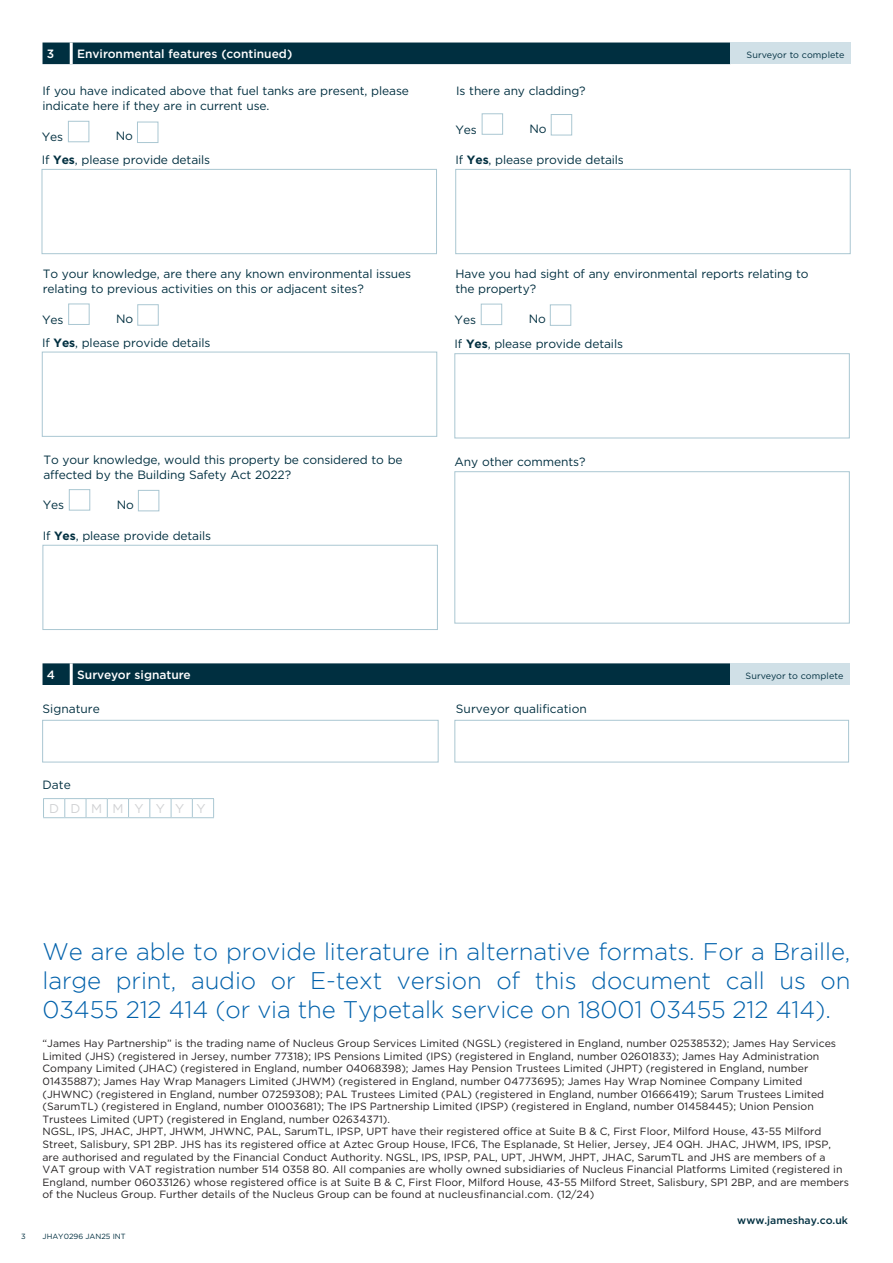
<style>
.page{position:relative;width:893px;height:1263px;background:#fff}
.page>*{position:absolute;margin:0;border:0;box-sizing:border-box;transform-origin:0 0}
.t1{font:300 24px/28.8px "Gotham";letter-spacing:-.005em;color:#0161ab;text-align:justify}
.t2{font:12.75px "Gotham";letter-spacing:.875em;color:#d1d2d4}
.t3{font:12px/15px "Gotham";letter-spacing:-.01em;color:#002f40}
.t4{font:500 12px "Gotham";color:#fff}
.t5{font:10.5px/12.6px "Gotham";color:#231f20}
.t6{font:500 10.5px "Gotham";color:#002f40}
.t7{font:9px "Gotham";letter-spacing:.01em;color:#002f40}
.t8{font:7.5px "Gotham";color:#002f40}
.s1{font-weight:700}
</style>
<div class="page">
<div style="left:42px;top:720px;width:397px;height:42px;background:#fff;border:1px solid #aac7d2"></div>
<div style="left:43px;top:663px;width:687px;height:22px;background:#002f40"></div>
<div style="left:730px;top:663px;width:119px;height:22px;background:#d0e0e7"></div>
<hr style="left:70px;top:663px;width:3px;height:22px;background:#fff">
<div style="left:43px;top:43px;width:687px;height:21px;background:#002f40"></div>
<div style="left:730px;top:43px;width:120px;height:21px;background:#d0e0e7"></div>
<hr style="left:70px;top:43px;width:3px;height:21px;background:#fff">
<div style="left:68px;top:121px;width:21px;height:21px;background:#fff;border:1px solid #aac7d2"></div>
<div style="left:137px;top:122px;width:21px;height:21px;background:#fff;border:1px solid #aac7d2"></div>
<div style="left:42px;top:169px;width:395px;height:85px;background:#fff;border:1px solid #aac7d2"></div>
<div style="left:481px;top:304px;width:21px;height:21px;background:#fff;border:1px solid #aac7d2"></div>
<div style="left:550px;top:304px;width:21px;height:22px;background:#fff;border:1px solid #aac7d2"></div>
<div style="left:454px;top:353px;width:396px;height:85px;background:#fff;border:1px solid #aac7d2"></div>
<div style="left:68px;top:304px;width:22px;height:21px;background:#fff;border:1px solid #aac7d2"></div>
<div style="left:137px;top:304px;width:22px;height:22px;background:#fff;border:1px solid #aac7d2"></div>
<div style="left:42px;top:352px;width:395px;height:85px;background:#fff;border:1px solid #aac7d2"></div>
<div style="left:454px;top:471px;width:396px;height:152px;background:#fff;border:1px solid #aac7d2"></div>
<div style="left:454px;top:720px;width:395px;height:42px;background:#fff;border:1px solid #aac7d2"></div>
<div style="left:69px;top:489px;width:21px;height:21px;background:#fff;border:1px solid #aac7d2"></div>
<div style="left:138px;top:490px;width:21px;height:21px;background:#fff;border:1px solid #aac7d2"></div>
<div style="left:43px;top:545px;width:395px;height:85px;background:#fff;border:1px solid #aac7d2"></div>
<div style="left:482px;top:113px;width:21px;height:22px;background:#fff;border:1px solid #aac7d2"></div>
<div style="left:551px;top:114px;width:21px;height:21px;background:#fff;border:1px solid #aac7d2"></div>
<div style="left:455px;top:169px;width:396px;height:85px;background:#fff;border:1px solid #aac7d2"></div>
<svg style="left:43px;top:798px;width:171px;height:20px"></svg>
<p class="t4" style="left:47px;top:46px;width:9px">3</p>
<p class="t4" style="left:77px;top:46px;width:217px">Environmental features (continued)</p>
<p class="t7" style="left:747px;top:49px;width:99px">Surveyor to complete</p>
<p class="t3" style="left:43px;top:83px;width:368px">If you have indicated above that fuel tanks are present, please indicate here if they are in current use.</p>
<p class="t3" style="left:42px;top:129px;width:23px">Yes</p>
<p class="t3" style="left:456px;top:83px;width:131px">Is there any cladding?</p>
<p class="t3" style="left:455px;top:122px;width:23px">Yes</p>
<p class="t3" style="left:530px;top:121px;width:19px">No</p>
<p class="t3" style="left:455px;top:152px;width:170px">If <span class="s1">Yes</span>, please provide details</p>
<p class="t3" style="left:42px;top:124px;width:170px;line-height:23.5px;text-align:center">No<br>If <span class="s1">Yes</span>, please provide details</p>
<p class="t3" style="left:43px;top:266px;width:370px">To your knowledge, are there any known environmental issues relating to previous activities on this or adjacent sites?</p>
<p class="t3" style="left:42px;top:312px;width:23px">Yes</p>
<p class="t3" style="left:42px;top:307px;width:170px;line-height:23.5px;text-align:center">No<br>If <span class="s1">Yes</span>, please provide details</p>
<p class="t3" style="left:43px;top:452px;width:361px">To your knowledge, would this property be considered to be affected by the Building Safety Act 2022?</p>
<p class="t3" style="left:43px;top:497px;width:23px">Yes</p>
<p class="t3" style="left:117px;top:497px;width:19px">No</p>
<p class="t3" style="left:43px;top:528px;width:170px">If <span class="s1">Yes</span>, please provide details</p>
<p class="t3" style="left:455px;top:266px;width:355px">Have you had sight of any environmental reports relating to the property?</p>
<p class="t3" style="left:455px;top:312px;width:23px">Yes</p>
<p class="t3" style="left:455px;top:306px;width:170px;line-height:25px;text-align:center">No<br>If <span class="s1">Yes</span>, please provide details</p>
<p class="t3" style="left:455px;top:454px;width:132px">Any other comments?</p>
<p class="t4" style="left:47px;top:667px;width:10px">4</p>
<p class="t4" style="left:77px;top:667px;width:115px">Surveyor signature</p>
<p class="t7" style="left:745px;top:670px;width:99px">Surveyor to complete</p>
<p class="t3" style="left:43px;top:701px;width:59px">Signature</p>
<p class="t3" style="left:43px;top:777px;width:30px">Date</p>
<p class="t2" style="left:49px;top:800px;width:158px">DDMMYYYY</p>
<p class="t3" style="left:456px;top:701px;width:132px">Surveyor qualification</p>
<h1 class="t1" style="left:43px;top:937px;width:809px">We are able to provide literature in alternative formats. For a Braille, large print, audio or E-text version of this document call us on 03455 212 414 (or via the Typetalk service on 18001 03455 212 414).</h1>
<p class="t5" style="left:43px;top:1037px;width:808px">“James Hay Partnership” is the trading name of Nucleus Group Services Limited (NGSL) (registered in England, number 02538532); James Hay Services Limited (JHS) (registered in Jersey, number 77318); IPS Pensions Limited (IPS) (registered in England, number 02601833); James Hay Administration Company Limited (JHAC) (registered in England, number 04068398); James Hay Pension Trustees Limited (JHPT) (registered in England, number 01435887); James Hay Wrap Managers Limited (JHWM) (registered in England, number 04773695); James Hay Wrap Nominee Company Limited (JHWNC) (registered in England, number 07259308); PAL Trustees Limited (PAL) (registered in England, number 01666419); Sarum Trustees Limited (SarumTL) (registered in England, number 01003681); The IPS Partnership Limited (IPSP) (registered in England, number 01458445); Union Pension Trustees Limited (UPT) (registered in England, number 02634371).<br>NGSL, IPS, JHAC, JHPT, JHWM, JHWNC, PAL, SarumTL, IPSP, UPT have their registered office at Suite B &amp; C, First Floor, Milford House, 43-55 Milford Street, Salisbury, SP1 2BP. JHS has its registered office at Aztec Group House, IFC6, The Esplanade, St Helier, Jersey, JE4 0QH. JHAC, JHWM, IPS, IPSP, are authorised and regulated by the Financial Conduct Authority. NGSL, IPS, IPSP, PAL, UPT, JHWM, JHPT, JHAC, SarumTL and JHS are members of a VAT group with VAT registration number 514 0358 80. All companies are wholly owned subsidiaries of Nucleus Financial Platforms Limited (registered in England, number 06033126) whose registered office is at Suite B &amp; C, First Floor, Milford House, 43-55 Milford Street, Salisbury, SP1 2BP, and are members of the Nucleus Group. Further details of the Nucleus Group can be found at nucleusfinancial.com. (12/24)</p>
<p class="t6" style="left:737px;top:1213px;width:112px">www.jameshay.co.uk</p>
<p class="t8" style="left:21px;top:1232px;width:6px">3</p>
<p class="t8" style="left:43px;top:1232px;width:85px">JHAY0296 JAN25 INT</p>
</div>
